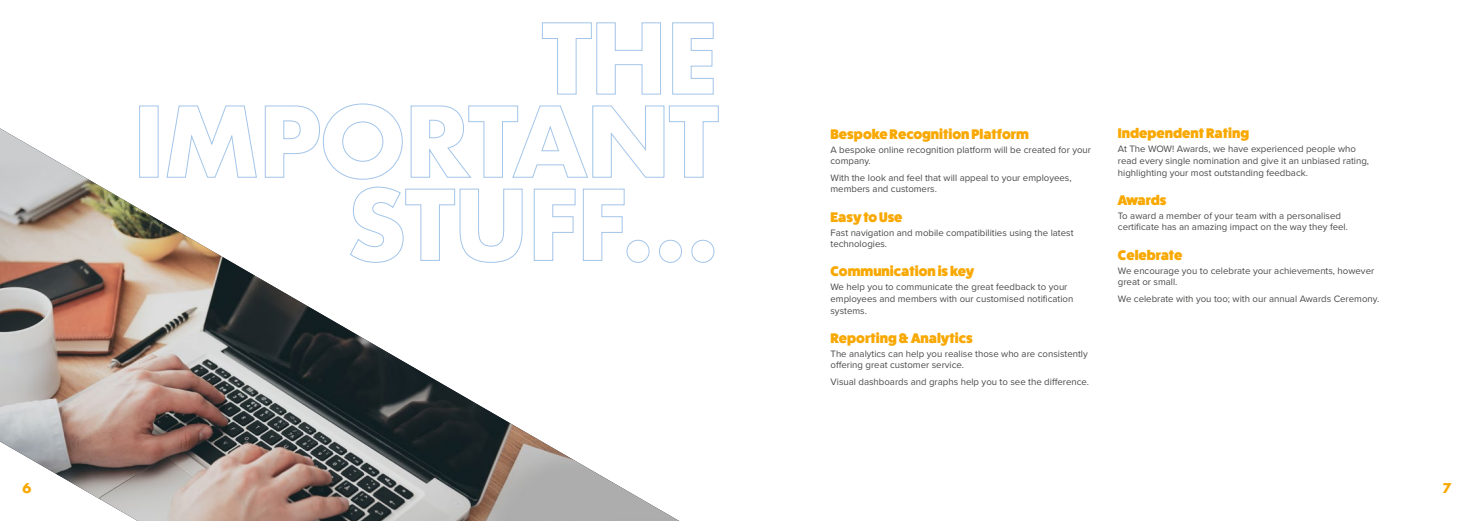
<style>
.page{position:relative;width:1474px;height:521px;background:#fff}
.page>*{position:absolute;margin:0;border:0;box-sizing:border-box;transform-origin:0 0}
.t1{font:800 14px "Fat Frank";color:#f8a800}
.t2{font:700 13.12px "Futura";color:#f8a800}
.t3{font:9.62px/11.5px "Proxima Nova";color:#4a4a49}
</style>
<div class="page">
<svg style="left:541px;top:22px;width:120px;height:73px"></svg>
<svg style="left:672px;top:22px;width:42px;height:73px"></svg>
<div style="left:139px;top:106px;width:20px;height:72px;border:1px solid #a3c5e9"></div>
<svg style="left:175px;top:105px;width:74px;height:23px"></svg>
<svg style="left:264px;top:103px;width:137px;height:25px"></svg>
<svg style="left:410px;top:105px;width:309px;height:73px"></svg>
<svg style="left:679px;top:239px;width:36px;height:24px"></svg>
<img style="left:0;top:128px;width:679px;height:393px">
<h1 class="t1" style="left:830px;top:126px;width:200px">Bespoke Recognition Platform</h1>
<p class="t3" style="left:830px;top:144px;width:262px">A bespoke online recognition platform will be created for your company.</p>
<p class="t3" style="left:830px;top:172px;width:243px">With the look and feel that will appeal to your employees, members and customers.</p>
<h1 class="t1" style="left:830px;top:209px;width:73px">Easy to Use</h1>
<p class="t3" style="left:830px;top:227px;width:244px">Fast navigation and mobile compatibilities using the latest technologies.</p>
<h1 class="t1" style="left:830px;top:264px;width:145px">Communication is key</h1>
<p class="t3" style="left:830px;top:282px;width:244px">We help you to communicate the great feedback to your employees and members with our customised notification systems.</p>
<h1 class="t1" style="left:830px;top:330px;width:144px">Reporting &amp; Analytics</h1>
<p class="t3" style="left:830px;top:348px;width:259px">The analytics can help you realise those who are consistently offering great customer service.</p>
<p class="t3" style="left:830px;top:376px;width:260px">Visual dashboards and graphs help you to see the difference.</p>
<h1 class="t1" style="left:1117px;top:126px;width:133px">Independent Rating</h1>
<p class="t3" style="left:1117px;top:144px;width:253px">At The WOW! Awards, we have experienced people who read every single nomination and give it an unbiased rating, highlighting your most outstanding feedback.</p>
<h1 class="t1" style="left:1117px;top:192px;width:50px">Awards</h1>
<p class="t3" style="left:1117px;top:210px;width:231px">To award a member of your team with a personalised certificate has an amazing impact on the way they feel.</p>
<h1 class="t1" style="left:1117px;top:247px;width:66px">Celebrate</h1>
<p class="t3" style="left:1117px;top:265px;width:258px">We encourage you to celebrate your achievements, however great or small.</p>
<p class="t3" style="left:1117px;top:293px;width:263px">We celebrate with you too; with our annual Awards Ceremony.</p>
<h2 class="t2" style="left:23px;top:479px;width:10px">6</h2>
<h2 class="t2" style="left:1442px;top:479px;width:10px">7</h2>
</div>
